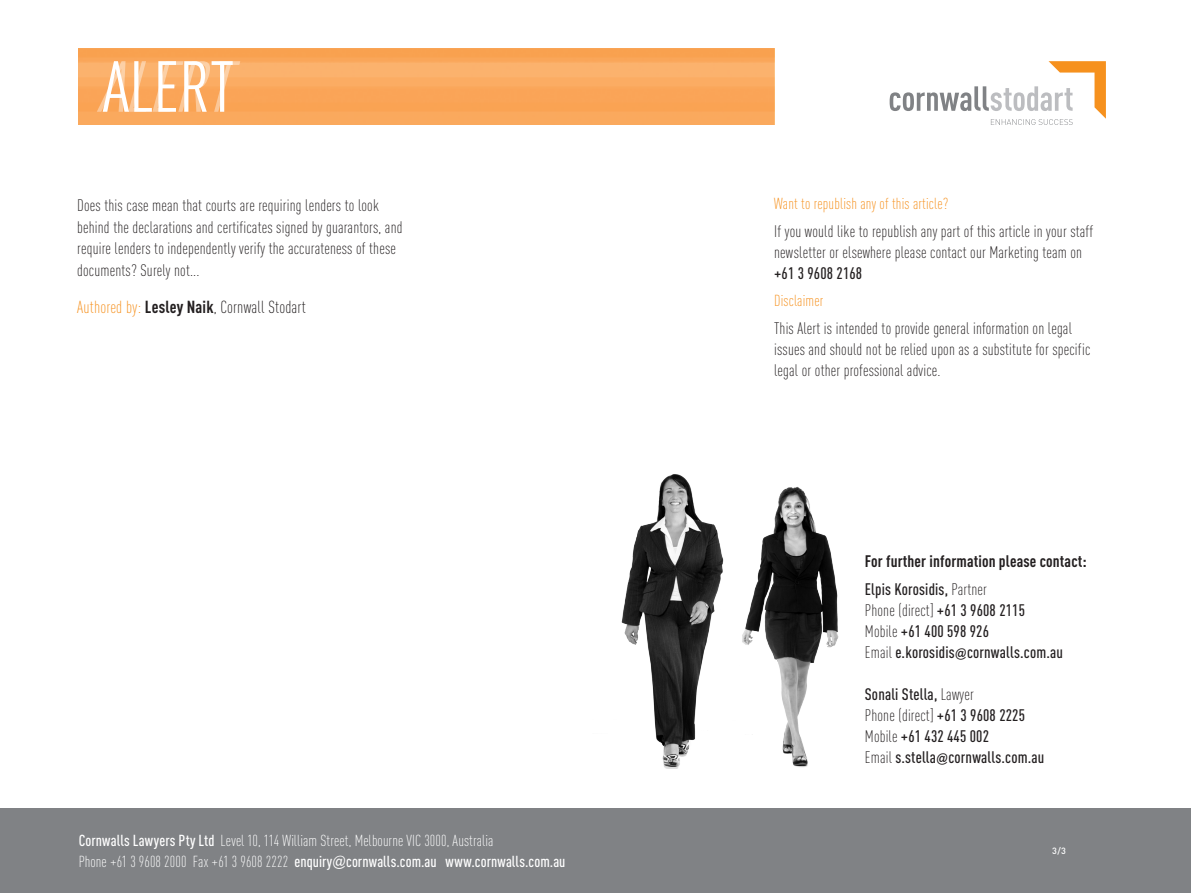
<style>
.page{position:relative;width:1191px;height:893px;background:#fff}
.page>*{position:absolute;margin:0;border:0;box-sizing:border-box;transform-origin:0 0}
._1__bullet{font:300 17.25px "DIN Cond";letter-spacing:.01em;color:#231f20}
._1__main_text{font:300 16.5px/21px "DIN Cond";letter-spacing:.01em;color:#231f20}
._1__main_text-2{font:500 16.5px/21px "DIN Cond";letter-spacing:.01em;color:#231f20}
._1__main_text-3{font:700 16.5px "DIN Cond";letter-spacing:.01em;color:#231f20}
.t1{font:300 15.75px/21px "DIN Cond";letter-spacing:.01em;color:#fff}
.Disclaimer_Heading{font:300 15.75px "DIN Cond";letter-spacing:.01em;color:#f6911e}
.t2{font:500 9px "DIN";color:#fff}
.s1{color:#f6911e}
.s2{font-weight:700}
.s3{font-weight:500}
.s4{font-family:"Akzidenz Grotesk Std";font-weight:400}
.s5{font-weight:300}
.s6{font-family:"Akzidenz Grotesk Std";font-size:13.5px}
</style>
<div class="page">
<div style="left:0;top:808px;width:1191px;height:85px;background:#808285"></div>
<svg style="left:889px;top:61px;width:217px;height:64px"></svg>
<img style="left:79px;top:49px;width:695px;height:76px">
<svg style="left:97px;top:61px;width:143px;height:51px"></svg>
<img style="left:753px;top:486px;width:86px;height:281px">
<img style="left:621px;top:474px;width:132px;height:295px">
<p class="_1__main_text" style="left:77px;top:194px;width:327px;line-height:21.8px">Does this case mean that courts are requiring lenders to look behind the declarations and certificates signed by guarantors, and require lenders to independently verify the accurateness of these documents? Surely not...</p>
<p class="_1__bullet" style="left:77px;top:298px;width:230px"><span class="s1">Authored by:</span> <span class="s2">Lesley Naik</span>, Cornwall Stodart</p>
<p class="t1" style="left:79px;top:830px;width:488px"><span class="s3">Cornwalls Lawyers Pty Ltd</span> Level 10, 114 William Street, Melbourne VIC 3000, Australia<br>Phone +61 3 9608 2000 Fax +61 3 9608 2222 <span class="s3">enquiry</span><span class="s4">@</span><span class="s3">cornwalls.com.au www.cornwalls.com.au</span></p>
<p class="Disclaimer_Heading" style="left:774px;top:195px;width:176px">Want to republish any of this article?</p>
<p class="_1__main_text" style="left:774px;top:221px;width:320px">If you would like to republish any part of this article in your staff newsletter or elsewhere please contact our Marketing team on <span class="s3">+61 3 9608 2168</span></p>
<p class="Disclaimer_Heading" style="left:774px;top:292px;width:51px">Disclaimer</p>
<p class="_1__main_text" style="left:774px;top:317px;width:318px">This Alert is intended to provide general information on legal issues and should not be relied upon as a substitute for specific legal or other professional advice.</p>
<p class="_1__main_text-3" style="left:865px;top:551px;width:223px">For further information please contact:</p>
<p class="_1__main_text-2" style="left:865px;top:578px;width:123px">Elpis Korosidis, <span class="s5">Partner</span></p>
<p class="_1__main_text-2" style="left:865px;top:599px;width:162px"><span class="s5">Phone (direct]</span> +61 3 9608 2115<br><span class="s5">Mobile</span> +61 400 598 926</p>
<p class="_1__main_text-2" style="left:865px;top:641px;width:200px"><span class="s5">Email</span> e.korosidis<span class="s6">@</span>cornwalls.com.au</p>
<p class="_1__main_text-2" style="left:865px;top:683px;width:110px">Sonali Stella, <span class="s5">Lawyer</span></p>
<p class="_1__main_text-2" style="left:865px;top:704px;width:162px"><span class="s5">Phone (direct]</span> +61 3 9608 2225<br><span class="s5">Mobile</span> +61 432 445 002</p>
<p class="_1__main_text-2" style="left:865px;top:746px;width:181px"><span class="s5">Email</span> s.stella<span class="s6">@</span>cornwalls.com.au</p>
<p class="t2" style="left:1052px;top:845px;width:15px">3/3</p>
</div>
